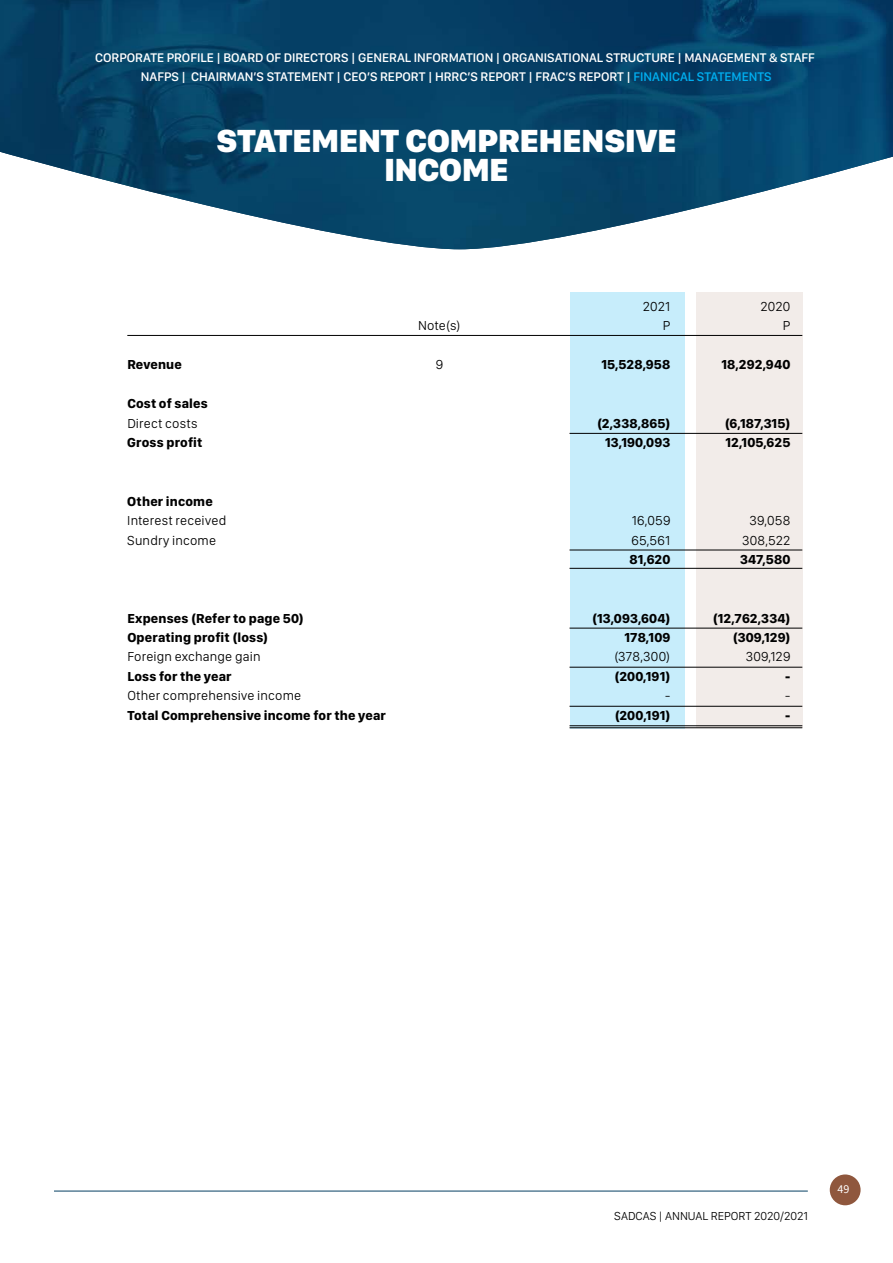
<style>
.page{position:relative;width:893px;height:1263px;background:#fff}
.page>*{position:absolute;margin:0;border:0;box-sizing:border-box;transform-origin:0 0}
.t1{font:900 33.15px/29.5px "SF Compact Display";color:#fff;text-align:center}
.t2{font:700 13.5px "SF Compact Display";letter-spacing:.01em;color:#000}
.t3{font:300 13.5px "SF Compact Display";letter-spacing:.015em;color:#000}
.t4{font:500 12.9px/19.5px "SF Compact Display";color:#fff;text-align:center}
.t5{font:300 12px "SF Compact Display";color:#000}
.t6{font:12px "Source Sans Pro";color:#fff}
.s1{color:#00aeef}
</style>
<div class="page">
<div style="left:830px;top:1174px;width:31px;height:31px;background:#8f573d;border-radius:50%"></div>
<hr style="left:54px;top:1191px;width:754px;height:1px;background:#064063">
<img style="left:0;top:0;width:893px;height:249px">
<div style="left:569px;top:292px;width:115px;height:436px;background:#c7edfb"></div>
<div style="left:696px;top:293px;width:106px;height:435px;background:#f2ece9"></div>
<hr style="left:569px;top:706px;width:233px;height:1px;background:#000">
<hr style="left:569px;top:725px;width:233px;height:1px;background:#000">
<hr style="left:569px;top:727px;width:233px;height:1px;background:#000">
<hr style="left:569px;top:433px;width:233px;height:1px;background:#000">
<hr style="left:569px;top:550px;width:233px;height:1px;background:#000">
<hr style="left:569px;top:568px;width:233px;height:1px;background:#000">
<hr style="left:569px;top:628px;width:233px;height:1px;background:#000">
<hr style="left:569px;top:667px;width:233px;height:1px;background:#000">
<hr style="left:127px;top:335px;width:675px;height:1px;background:#000">
<p class="t4" style="left:95px;top:48px;width:721px">CORPORATE PROFILE | BOARD OF DIRECTORS | GENERAL INFORMATION | ORGANISATIONAL STRUCTURE | MANAGEMENT &amp; STAFF<br>NAFPS | CHAIRMAN’S STATEMENT | CEO’S REPORT | HRRC’S REPORT | FRAC’S REPORT | <span class="s1">FINANICAL STATEMENTS</span></p>
<h1 class="t1" style="left:217px;top:126px;width:461px">STATEMENT COMPREHENSIVE<br>INCOME</h1>
<p class="t3" style="left:643px;top:298px;width:29px">2021</p>
<p class="t3" style="left:761px;top:298px;width:31px">2020</p>
<p class="t3" style="left:418px;top:317px;width:44px">Note(s)</p>
<p class="t3" style="left:663px;top:317px;width:9px">P</p>
<p class="t3" style="left:783px;top:317px;width:9px">P</p>
<p class="t2" style="left:127px;top:356px;width:56px">Revenue</p>
<p class="t3" style="left:436px;top:356px;width:9px">9</p>
<p class="t2" style="left:601px;top:356px;width:70px">15,528,958</p>
<p class="t2" style="left:721px;top:356px;width:70px">18,292,940</p>
<p class="t2" style="left:127px;top:395px;width:82px">Cost of sales</p>
<p class="t3" style="left:127px;top:415px;width:72px">Direct costs</p>
<p class="t2" style="left:597px;top:415px;width:75px">(2,338,865)</p>
<p class="t2" style="left:725px;top:415px;width:67px">(6,187,315)</p>
<p class="t2" style="left:127px;top:434px;width:77px">Gross profit</p>
<p class="t2" style="left:605px;top:434px;width:67px">13,190,093</p>
<p class="t2" style="left:725px;top:434px;width:67px">12,105,625</p>
<p class="t2" style="left:127px;top:493px;width:87px">Other income</p>
<p class="t3" style="left:127px;top:512px;width:100px">Interest received</p>
<p class="t3" style="left:632px;top:512px;width:40px">16,059</p>
<p class="t3" style="left:749px;top:512px;width:42px">39,058</p>
<p class="t3" style="left:127px;top:532px;width:90px">Sundry income</p>
<p class="t3" style="left:631px;top:532px;width:40px">65,561</p>
<p class="t3" style="left:742px;top:532px;width:50px">308,522</p>
<p class="t2" style="left:629px;top:551px;width:42px">81,620</p>
<p class="t2" style="left:740px;top:551px;width:52px">347,580</p>
<p class="t2" style="left:127px;top:610px;width:178px">Expenses (Refer to page 50)</p>
<p class="t2" style="left:592px;top:610px;width:80px">(13,093,604)</p>
<p class="t2" style="left:713px;top:610px;width:79px">(12,762,334)</p>
<p class="t2" style="left:127px;top:629px;width:142px">Operating profit (loss)</p>
<p class="t2" style="left:624px;top:629px;width:47px">178,109</p>
<p class="t2" style="left:733px;top:629px;width:59px">(309,129)</p>
<p class="t3" style="left:127px;top:649px;width:135px">Foreign exchange gain</p>
<p class="t3" style="left:614px;top:649px;width:58px">(378,300)</p>
<p class="t3" style="left:746px;top:649px;width:46px">309,129</p>
<p class="t2" style="left:127px;top:668px;width:106px">Loss for the year</p>
<p class="t2" style="left:615px;top:668px;width:57px">(200,191)</p>
<p class="t2" style="left:785px;top:668px;width:7px">-</p>
<p class="t3" style="left:127px;top:688px;width:175px">Other comprehensive income</p>
<p class="t3" style="left:665px;top:688px;width:7px">-</p>
<p class="t3" style="left:785px;top:688px;width:7px">-</p>
<p class="t2" style="left:127px;top:707px;width:260px">Total Comprehensive income for the year</p>
<p class="t2" style="left:615px;top:707px;width:57px">(200,191)</p>
<p class="t2" style="left:785px;top:707px;width:7px">-</p>
<p class="t5" style="left:614px;top:1209px;width:195px">SADCAS | ANNUAL REPORT 2020/2021</p>
<p class="t6" style="left:837px;top:1182px;width:13px">49</p>
</div>
